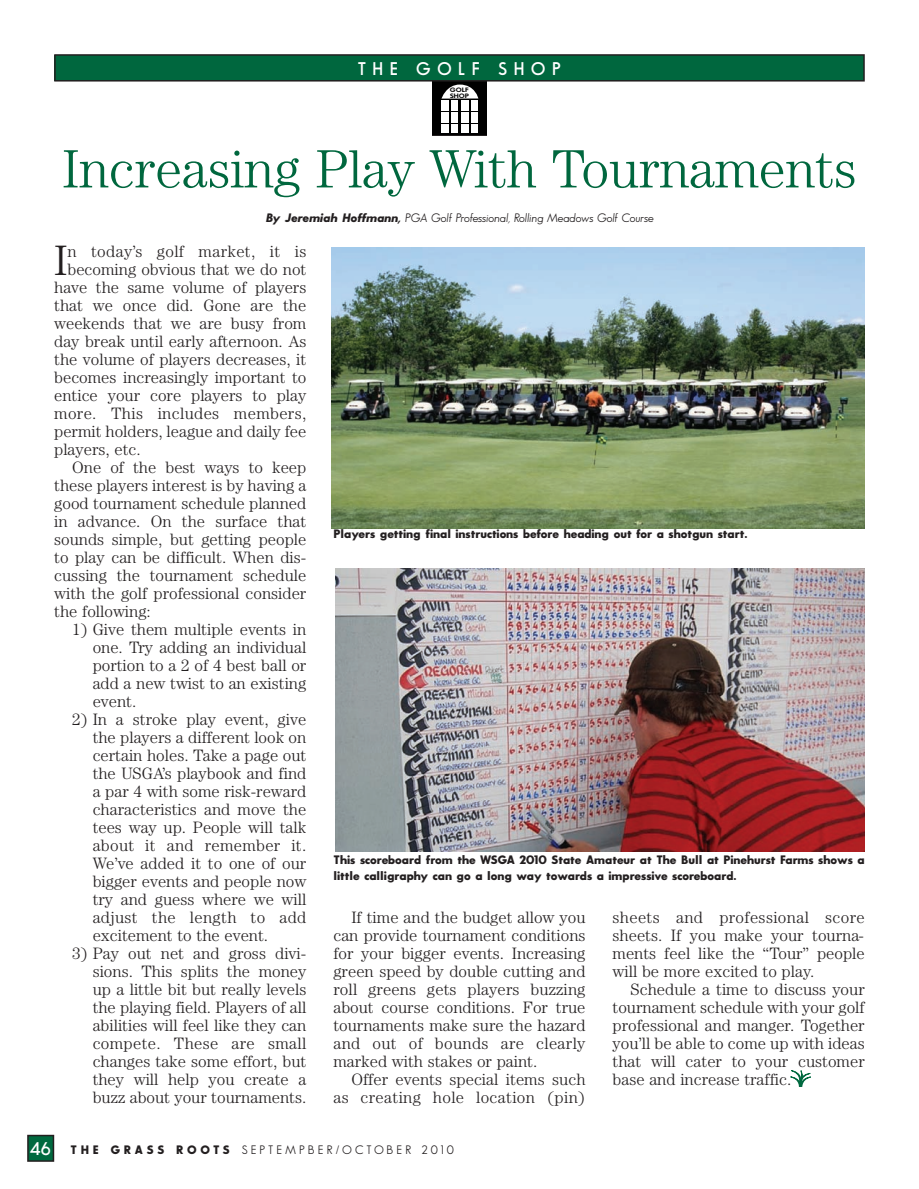
<style>
.page{position:relative;width:919px;height:1189px;background:#fff}
.page>*{position:absolute;margin:0;border:0;box-sizing:border-box;transform-origin:0 0}
.t1{font:300 54px "Century";letter-spacing:-.005em;color:#00673e}
.t2{font:300 42.6px "Century";color:#231f20}
.t3{font:600 18px "Sans Serif FLF";letter-spacing:.355em;color:#fff}
.t4{font:300 16.5px/18px "Century";color:#231f20;text-align:justify}
.t5{font:300 16.5px "Century";letter-spacing:.02em;color:#231f20}
.t6{font:700 12px/15px "Sans Serif FLF";color:#231f20}
.t7{font:italic 12px "Sans Serif FLF";color:#231f20}
.t8{font:12px "Sans Serif FLF";letter-spacing:.26em;color:#231f20}
.t9{font:600 5.55px/6.8px "Futura";color:#000;scale:1.19 1}
.s1{font-weight:700}
</style>
<div class="page">
<img style="left:27px;top:54px;width:838px;height:1108px">
<p class="t3" style="left:358px;top:58px;width:204px">THE GOLF SHOP</p>
<p class="t9" style="left:449px;top:86px;width:18px">GOLF<br>SHOP</p>
<h1 class="t1" style="left:62px;top:150px;width:796px">Increasing Play With Tournaments</h1>
<p class="t7" style="left:265px;top:211px;width:390px"><span class="s1">By Jeremiah Hoffmann,</span> PGA Golf Professional, Rolling Meadows Golf Course</p>
<h2 class="t2" style="left:54px;top:245px;width:15px">I</h2>
<p class="t5" style="left:67px;top:245px;width:240px">n today’s golf market, it is</p>
<p class="t4" style="left:67px;top:261px;width:240px">becoming obvious that we do not</p>
<p class="t4" style="left:54px;top:279px;width:254px">have the same volume of players</p>
<p class="t4" style="left:54px;top:297px;width:253px">that we once did. Gone are the</p>
<p class="t4" style="left:54px;top:315px;width:253px">weekends that we are busy from</p>
<p class="t4" style="left:54px;top:333px;width:254px">day break until early afternoon. As</p>
<p class="t4" style="left:54px;top:351px;width:254px">the volume of players decreases, it</p>
<p class="t4" style="left:54px;top:369px;width:254px">becomes increasingly important to</p>
<p class="t4" style="left:54px;top:387px;width:253px">entice your core players to play</p>
<p class="t5" style="left:54px;top:407px;width:253px">more. This includes members,</p>
<p class="t4" style="left:54px;top:423px;width:254px">permit holders, league and daily fee</p>
<p class="t4" style="left:54px;top:441px;width:88px">players, etc.</p>
<p class="t4" style="left:72px;top:459px;width:235px">One of the best ways to keep</p>
<p class="t4" style="left:54px;top:477px;width:253px">these players interest is by having a</p>
<p class="t4" style="left:54px;top:495px;width:254px">good tournament schedule planned</p>
<p class="t4" style="left:54px;top:513px;width:254px">in advance. On the surface that</p>
<p class="t4" style="left:54px;top:531px;width:254px">sounds simple, but getting people</p>
<p class="t4" style="left:54px;top:549px;width:254px">to play can be difficult. When dis-</p>
<p class="t4" style="left:54px;top:568px;width:254px">cussing the tournament schedule</p>
<p class="t4" style="left:54px;top:586px;width:253px">with the golf professional consider</p>
<p class="t4" style="left:54px;top:604px;width:98px">the following:</p>
<p class="t4" style="left:93px;top:622px;width:215px;text-indent:-20px">1) Give them multiple events in one. Try adding an individual portion to a 2 of 4 best ball or add a new twist to an existing event.</p>
<p class="t4" style="left:93px;top:712px;width:215px;text-indent:-20px">2) In a stroke play event, give the players a different look on certain holes. Take a page out the USGA’s playbook and find a par 4 with some risk-reward characteristics and move the tees way up. People will talk about it and remember it.<br>We’ve added it to one of our bigger events and people now try and guess where we will adjust the length to add excitement to the event.</p>
<p class="t4" style="left:93px;top:946px;width:215px;text-indent:-20px">3) Pay out net and gross divi&shy;sions. This splits the money up a little bit but really levels the playing field. Players of all abilities will feel like they can compete. These are small changes take some effort, but they will help you create a buzz about your tournaments.</p>
<p class="t6" style="left:333px;top:526px;width:415px">Players getting final instructions before heading out for a shotgun start.</p>
<p class="t6" style="left:333px;top:852px;width:532px">This scoreboard from the WSGA 2010 State Amateur at The Bull at Pinehurst Farms shows a little calligraphy can go a long way towards a impressive scoreboard.</p>
<p class="t4" style="left:333px;top:910px;width:254px;text-indent:18px">If time and the budget allow you can provide tournament conditions for your bigger events. Increasing green speed by double cutting and roll greens gets players buzzing about course conditions. For true tournaments make sure the hazard and out of bounds are clearly marked with stakes or paint.</p>
<p class="t4" style="left:333px;top:1072px;width:253px;text-align:right">Offer events special items such as creating hole location (pin)</p>
<p class="t4" style="left:612px;top:910px;width:254px">sheets and professional score sheets. If you make your tourna&shy;ments feel like the “Tour” people will be more excited to play.</p>
<p class="t4" style="left:612px;top:982px;width:254px;text-indent:18px">Schedule a time to discuss your tournament schedule with your golf professional and manger. Together you’ll be able to come up with ideas that will cater to your customer base and increase traffic.</p>
<p class="t3" style="left:30px;top:1137px;width:23px">46</p>
<p class="t8" style="left:70px;top:1142px;width:385px"><span class="s1">THE GRASS ROOTS</span> SEPTEMPBER/OCTOBER 2010</p>
</div>
